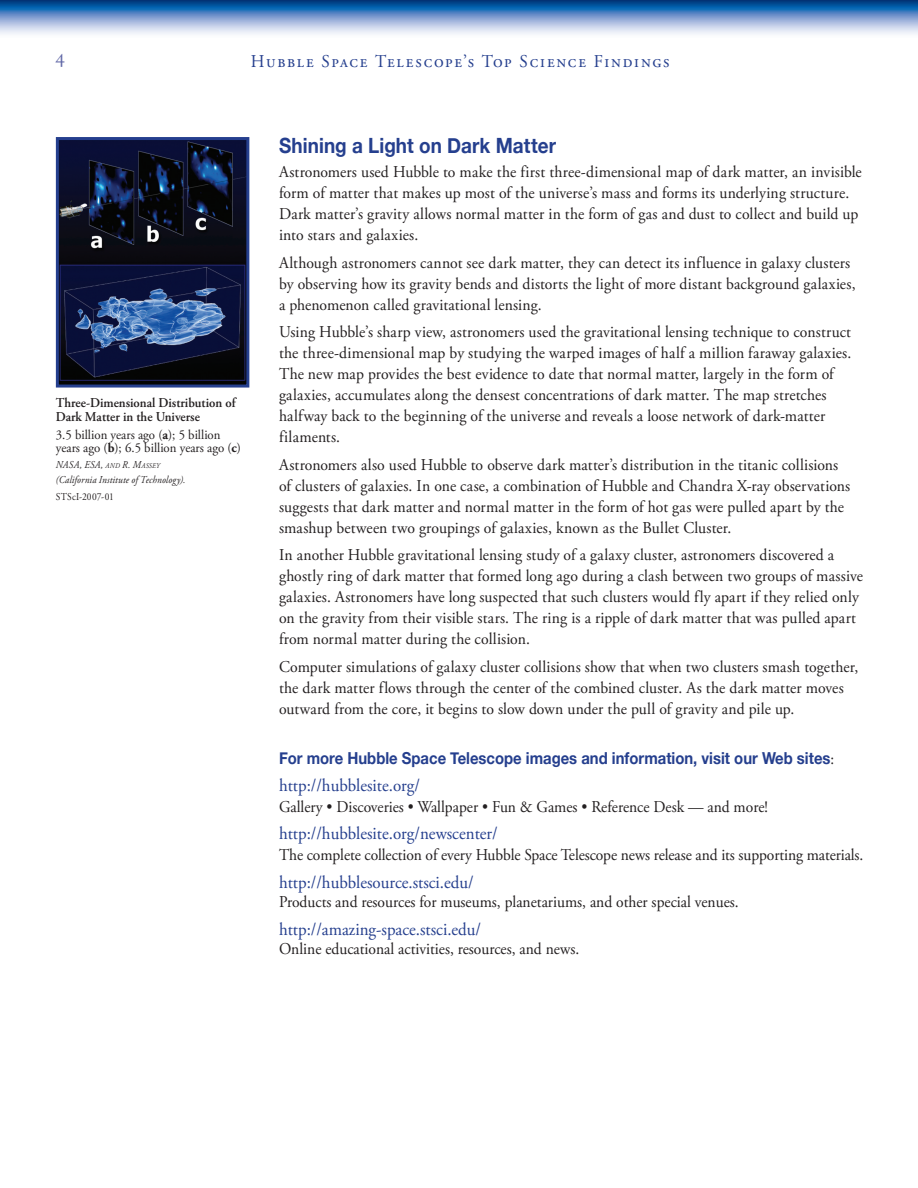
<style>
.page{position:relative;width:918px;height:1188px;background:#fff}
.page>*{position:absolute;margin:0;border:0;box-sizing:border-box;transform-origin:0 0}
.Hit__title{font:700 21px "Helvetica Neue";letter-spacing:.005em;color:#253f8e;scale:.9 1}
.Byline{font:21px "Adobe Garamond Pro";color:#6168a7;scale:.95 1}
.urls__page_4{font:18px "Adobe Garamond Pro";color:#253f8e;scale:.94 1}
.Running_Head{font:18px "Adobe Garamond Pro";letter-spacing:.105em;color:#253f8e;scale:.95 1}
.ad__blurb__page_4{font:18px "Adobe Garamond Pro";color:#253f8e;scale:.94 1}
.Text__regular{font:16.5px/21px "Adobe Garamond Pro";letter-spacing:.01em;color:#231f20;scale:.95 1}
.Text__regular-2{font:16.5px "Adobe Garamond Pro";letter-spacing:.01em;color:#231f20;scale:.94 1}
.ad__blurb__page_4-2{font:700 16.5px "Helvetica Neue";color:#253f8e;scale:.9 1}
.t1{font:13.5px/13.5px "Adobe Garamond Pro";letter-spacing:-.005em;color:#231f20;scale:.95 1}
.t2{font:600 13.5px/13.5px "Adobe Garamond Pro";color:#231f20;scale:.95 1}
.t3{font:italic 10.5px "Adobe Garamond Pro";letter-spacing:.015em;color:#231f20;scale:.9 1}
.t4{font:italic 10.5px "Adobe Garamond Pro";letter-spacing:.035em;color:#231f20;scale:.9 1}
.Credit_s{font:10.5px "Adobe Garamond Pro";letter-spacing:.02em;color:#231f20;scale:.9 1}
.s1{font-weight:700}
.s2{font-size:7.35px}
.s3{font-family:"Adobe Garamond Pro";font-weight:400;color:#231f20}
</style>
<div class="page">
<svg style="left:0;top:0;width:918px;height:34px;background:#7299c9"></svg>
<img style="left:60px;top:141px;width:185px;height:243px">
<div style="left:56px;top:137px;width:193px;height:251px;border:3px solid #253f8e"></div>
<p class="Byline" style="left:55px;top:44px;width:12px">4</p>
<p class="Running_Head" style="left:251px;top:51px;width:442px">Hubble Space Telescope’s Top Science Findings</p>
<p class="t2" style="left:56px;top:397px;width:191px">Three-Dimensional Distribution of<br>Dark Matter in the Universe</p>
<p class="t1" style="left:56px;top:428px;width:196px">3.5 billion years ago (<span class="s1">a</span>); 5 billion years ago (<span class="s1">b</span>); 6.5 billion years ago (<span class="s1">c</span>)</p>
<p class="t4" style="left:56px;top:458px;width:117px">NASA, ESA, <span class="s2">AND</span> R. M<span class="s2">ASSEY</span></p>
<p class="t3" style="left:56px;top:474px;width:145px">(California Institute of Technology).</p>
<p class="Credit_s" style="left:56px;top:490px;width:66px">STScI-2007-01</p>
<p class="Hit__title" style="left:279px;top:133px;width:309px">Shining a Light on Dark Matter</p>
<p class="Text__regular" style="left:279px;top:162px;width:615px">Astronomers used Hubble to make the first three-dimensional map of dark matter, an invisible form of matter that makes up most of the universe’s mass and forms its underlying structure.<br>Dark matter’s gravity allows normal matter in the form of gas and dust to collect and build up into stars and galaxies.</p>
<p class="Text__regular" style="left:279px;top:253px;width:608px">Although astronomers cannot see dark matter, they can detect its influence in galaxy clusters by observing how its gravity bends and distorts the light of more distant background galaxies, a phenomenon called gravitational lensing.</p>
<p class="Text__regular" style="left:279px;top:322px;width:604px">Using Hubble’s sharp view, astronomers used the gravitational lensing technique to construct the three-dimensional map by studying the warped images of half a million faraway galaxies.<br>The new map provides the best evidence to date that normal matter, largely in the form of galaxies, accumulates along the densest concentrations of dark matter. The map stretches halfway back to the beginning of the universe and reveals a loose network of dark-matter filaments.</p>
<p class="Text__regular" style="left:279px;top:455px;width:603px">Astronomers also used Hubble to observe dark matter’s distribution in the titanic collisions of clusters of galaxies. In one case, a combination of Hubble and Chandra X-ray observations suggests that dark matter and normal matter in the form of hot gas were pulled apart by the smashup between two groupings of galaxies, known as the Bullet Cluster.</p>
<p class="Text__regular" style="left:279px;top:545px;width:616px">In another Hubble gravitational lensing study of a galaxy cluster, astronomers discovered a ghostly ring of dark matter that formed long ago during a clash between two groups of massive galaxies. Astronomers have long suspected that such clusters would fly apart if they relied only on the gravity from their visible stars. The ring is a ripple of dark matter that was pulled apart from normal matter during the collision.</p>
<p class="Text__regular" style="left:279px;top:656px;width:611px">Computer simulations of galaxy cluster collisions show that when two clusters smash together, the dark matter flows through the center of the combined cluster. As the dark matter moves outward from the core, it begins to slow down under the pull of gravity and pile up.</p>
<p class="ad__blurb__page_4-2" style="left:279px;top:748px;width:618px">For more Hubble Space Telescope images and information, visit our Web sites<span class="s3">:</span></p>
<p class="ad__blurb__page_4" style="left:279px;top:774px;width:152px">http://hubblesite.org/</p>
<p class="Text__regular-2" style="left:279px;top:796px;width:522px">Gallery • Discoveries • Wallpaper • Fun &amp; Games • Reference Desk — and more!</p>
<p class="urls__page_4" style="left:279px;top:823px;width:234px">http://hubblesite.org/newscenter/</p>
<p class="Text__regular-2" style="left:279px;top:845px;width:623px">The complete collection of every Hubble Space Telescope news release and its supporting materials.</p>
<p class="urls__page_4" style="left:279px;top:871px;width:209px">http://hubblesource.stsci.edu/</p>
<p class="Text__regular-2" style="left:279px;top:892px;width:491px">Products and resources for museums, planetariums, and other special venues.</p>
<p class="urls__page_4" style="left:279px;top:918px;width:216px">http://amazing-space.stsci.edu/</p>
<p class="Text__regular-2" style="left:279px;top:939px;width:321px">Online educational activities, resources, and news.</p>
</div>
